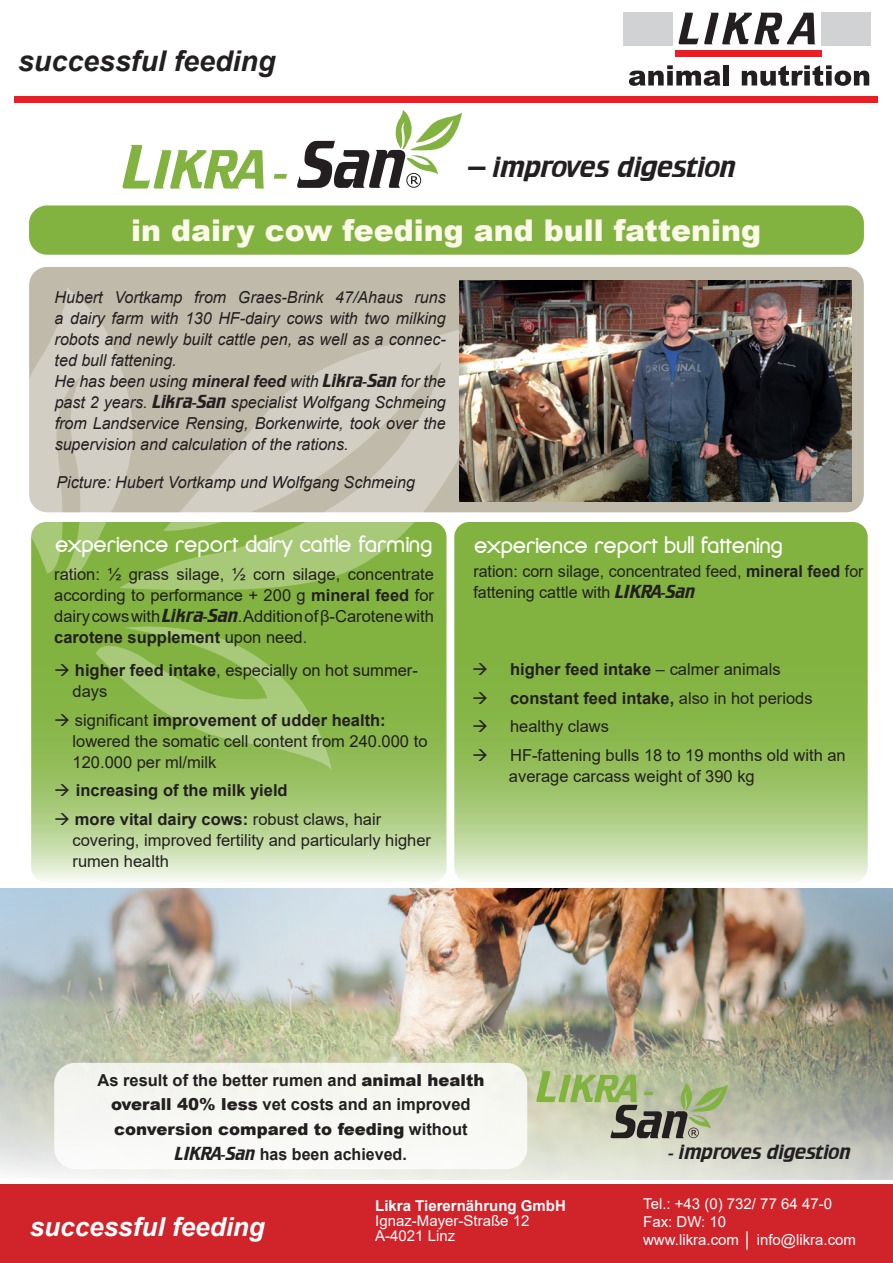
<style>
.page{position:relative;width:893px;height:1263px;background:#fff}
.page>*{position:absolute;margin:0;border:0;box-sizing:border-box;transform-origin:0 0}
.t1{font:900 30px "Arial";color:#fbf9e8}
.t2{font:italic 700 28.65px "Arial";color:#231f20}
.t3{font:italic 700 26.1px "Arial";color:#fff}
.t4{font:25.5px "Crillee";color:#231f20}
.t5{font:700 21px "Kraken";color:#fff}
.t6{font:18px "Crillee";color:#231f20}
.t7{font:16.5px/21px "Arial";color:#231f20}
.t8{font:italic 16.5px/21px "Arial";color:#231f20}
.t9{font:700 16.5px/24.6px "Arial";color:#231f20;text-align:center}
.t10{font:15px/18px "Arial";color:#fff}
.t11{font:700 15px "Arial";color:#fff}
.s1{font-size:34.5px}
.s2{font-weight:700}
.s3{font-family:"Crillee";font-style:normal}
.s4{font-family:"Crillee"}
.s5{font-weight:400}
.s6{font-weight:900}
.s7{font-family:"Crillee";font-weight:400}
</style>
<div class="page">
<img style="left:0;top:889px;width:893px;height:290px">
<div style="left:29px;top:267px;width:835px;height:245px;background:#c0baab;border-radius:18px"></div>
<div style="left:15px;top:96px;width:863px;height:7px;background:#ee1d23"></div>
<svg style="left:454px;top:522px;width:414px;height:360px;background:#96bf5e"></svg>
<svg style="left:31px;top:522px;width:415px;height:360px;background:#a3c773"></svg>
<svg style="left:119px;top:330px;width:391px;height:267px"></svg>
<svg style="left:96px;top:611px;width:236px;height:159px;background:#91bc57"></svg>
<svg style="left:29px;top:287px;width:110px;height:295px"></svg>
<svg style="left:123px;top:145px;width:142px;height:44px"></svg>
<svg style="left:274px;top:174px;width:13px;height:5px"></svg>
<svg style="left:297px;top:110px;width:165px;height:78px"></svg>
<div style="left:29px;top:205px;width:835px;height:50px;background:#82b340;border-radius:18px"></div>
<div style="left:54px;top:1063px;width:473px;height:106px;background:#f7f7f3;border-radius:21px"></div>
<img style="left:459px;top:280px;width:392px;height:221px">
<svg style="left:536px;top:1071px;width:192px;height:67px;background:#a9b48c"></svg>
<div style="left:624px;top:12px;width:49px;height:33px;background:#d1d2d4"></div>
<div style="left:821px;top:12px;width:50px;height:33px;background:#d1d2d4"></div>
<svg style="left:679px;top:13px;width:136px;height:31px"></svg>
<div style="left:675px;top:50px;width:146px;height:7px;background:#ee1d23"></div>
<svg style="left:629px;top:65px;width:91px;height:21px"></svg>
<div style="left:723px;top:65px;width:6px;height:20px;background:#231f20"></div>
<svg style="left:742px;top:65px;width:127px;height:21px"></svg>
<div style="left:0;top:1184px;width:893px;height:79px;background:#d1232a"></div>
<h2 class="t2" style="left:18px;top:42px;width:259px">successful feeding</h2>
<h3 class="t4" style="left:468px;top:149px;width:269px"><span class="s1">–</span> improves digestion</h3>
<h1 class="t1" style="left:131px;top:209px;width:631px">in dairy cow feeding and bull fattening</h1>
<p class="t8" style="left:55px;top:287px;width:393px">Hubert Vortkamp from Graes-Brink 47/Ahaus runs a dairy farm with 130 HF-dairy cows with two milking robots and newly built cattle pen, as well as a connec&shy;ted bull fattening.<br>He has been using <span class="s2">mineral feed</span> with <span class="s3">Likra-San</span> for the past 2 years. <span class="s3">Likra-San</span> specialist Wolfgang Schmeing from Landservice Rensing, Borkenwirte, took over the supervision and calculation of the rations.</p>
<p class="t8" style="left:56px;top:472px;width:360px">Picture: Hubert Vortkamp und Wolfgang Schmeing</p>
<p class="t5" style="left:55px;top:535px;width:379px">experience report dairy cattle farming</p>
<p class="t5" style="left:475px;top:536px;width:310px">experience report bull fattening</p>
<p class="t7" style="left:54px;top:563px;width:381px;text-align:justify">ration: ½ grass silage, ½ corn silage, concentrate according to performance + 200 g <span class="s2">mineral feed</span> for dairy cows with <span class="s4">Likra-San</span>. Addition of β-Carotene with <span class="s2">carotene supplement</span> upon need.</p>
<p class="t7" style="left:473px;top:561px;width:392px">ration: corn silage, concentrated feed, <span class="s2">mineral feed</span> for fattening cattle with <span class="s4">LIKRA-San</span></p>
<p class="t7" style="left:73px;top:660px;width:347px;text-indent:-18px">→ <span class="s2">higher feed intake</span>, especially on hot summer&shy;days</p>
<p class="t7" style="left:73px;top:709px;width:356px;text-indent:-18px">→ significant <span class="s2">improvement of udder health: </span>lowered the somatic cell content from 240.000 to<br>120.000 per ml/milk</p>
<p class="t9" style="left:54px;top:778px;width:235px">→ increasing of the milk yield</p>
<p class="t7" style="left:73px;top:808px;width:360px;text-indent:-18px">→ <span class="s2">more vital dairy cows:</span> robust claws, hair covering, improved fertility and particularly higher rumen health</p>
<p class="t9" style="left:472px;top:657px;width:310px">→ higher feed intake <span class="s5">– calmer animals</span></p>
<p class="t9" style="left:472px;top:686px;width:342px">→ constant feed intake, <span class="s5">also in hot periods</span></p>
<p class="t7" style="left:472px;top:716px;width:138px">→ healthy claws</p>
<p class="t7" style="left:509px;top:744px;width:338px;text-indent:-37px">→ HF-fattening bulls 18 to 19 months old with an average carcass weight of 390 kg</p>
<p class="t9" style="left:97px;top:1068px;width:388px">As result of the better rumen and <span class="s6">animal health overall 40% less</span> vet costs and an improved <span class="s6">conversion compared to feeding</span> without <span class="s7">LIKRA-San</span> has been achieved.</p>
<h3 class="t3" style="left:30px;top:1210px;width:237px">successful feeding</h3>
<p class="t11" style="left:375px;top:1195px;width:192px">Likra Tierernährung GmbH</p>
<p class="t10" style="left:375px;top:1213px;width:156px;line-height:15px">Ignaz-Mayer-Straße 12<br>A-4021 Linz</p>
<p class="t6" style="left:669px;top:1140px;width:183px">- improves digestion</p>
<p class="t10" style="left:643px;top:1194px;width:214px">Tel.: +43 (0) 732/ 77 64 47-0<br>Fax: DW: 10<br>www.likra.com │ info@likra.com</p>
</div>
